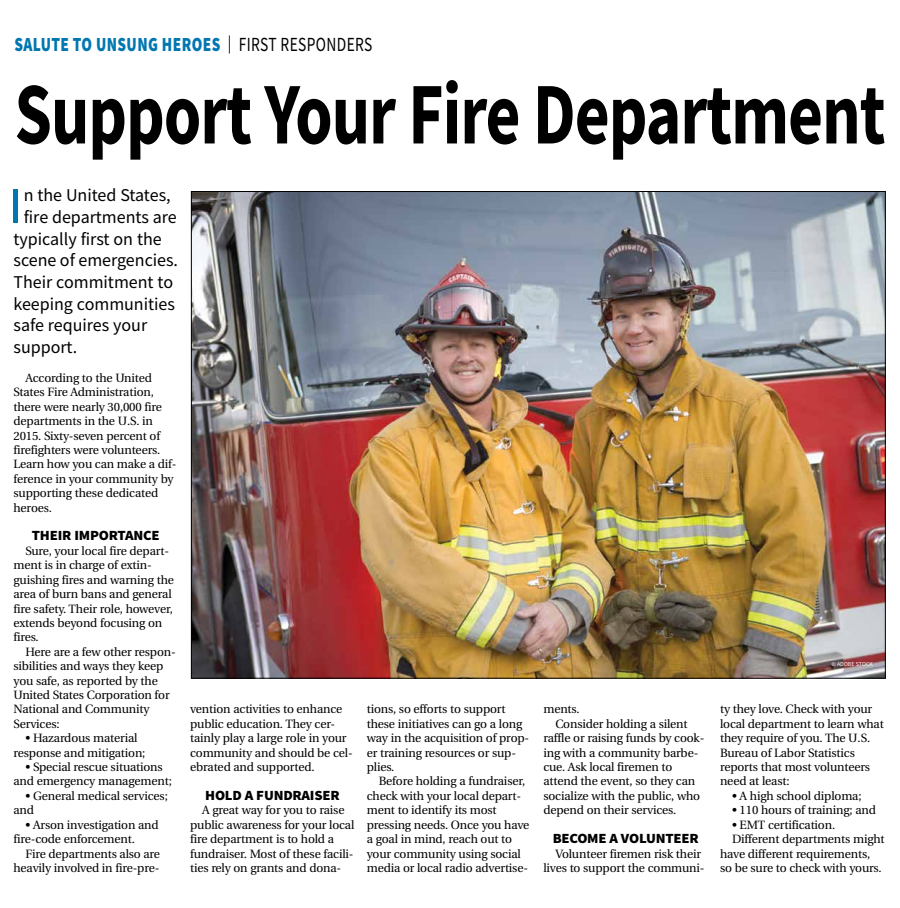
<style>
.page{position:relative;width:900px;height:908px;background:#fff}
.page>*{position:absolute;margin:0;border:0;box-sizing:border-box;transform-origin:0 0}
.t1{font:700 87.8px "Source Sans Pro";letter-spacing:-.015em;color:#000;scale:.77 1}
.t2{font:50.9px "Source Sans Pro";color:#0077b1;scale:1.1 1}
.t3{font:900 20px "Source Sans Pro";letter-spacing:.025em;color:#0077b1;scale:.77 1}
.t4{font:18px "Source Sans Pro";color:#000}
.t5{font:900 14px "Source Sans Pro";letter-spacing:-.015em;color:#000;scale:1.05 1}
.t6{font:12px/14.4px "Utopia";letter-spacing:-.015em;color:#000}
.t7{font:6px "Source Sans Pro";color:#fff}
.s1{font-weight:400;font-size:18px;color:#000}
.s2{font-weight:400;color:#000}
</style>
<div class="page">
<img style="left:193px;top:193px;width:691px;height:483px">
<h3 class="t3" style="left:14px;top:31px;width:466px">SALUTE TO UNSUNG HEROES <span class="s1">|</span> <span class="s2">FIRST RESPONDERS</span></h3>
<h1 class="t1" style="left:14px;top:55px;width:1133px">Support Your Fire Department</h1>
<h2 class="t2" style="left:8px;top:174px;width:15px">I</h2>
<h3 class="t4" style="left:24px;top:184px;width:148px">n the United States,</h3>
<h3 class="t4" style="left:24px;top:205px;width:155px">fire departments are</h3>
<h3 class="t4" style="left:14px;top:227px;width:150px">typically first on the</h3>
<h3 class="t4" style="left:14px;top:249px;width:166px">scene of emergencies.</h3>
<h3 class="t4" style="left:14px;top:270px;width:161px">Their commitment to</h3>
<h3 class="t4" style="left:14px;top:292px;width:163px">keeping communities</h3>
<h3 class="t4" style="left:14px;top:313px;width:135px">safe requires your</h3>
<h3 class="t4" style="left:14px;top:335px;width:65px">support.</h3>
<p class="t6" style="left:14px;top:371px;width:165px;text-indent:12px">According to the United<br>States Fire Administration, there were nearly 30,000 fire departments in the U.S. in<br>2015. Sixty-seven percent of firefighters were volunteers.<br>Learn how you can make a dif&shy;ference in your community by supporting these dedicated heroes.</p>
<p class="t5" style="left:32px;top:526px;width:123px">THEIR IMPORTANCE</p>
<p class="t6" style="left:14px;top:543px;width:162px;text-indent:12px">Sure, your local fire depart&shy;ment is in charge of extin&shy;guishing fires and warning the area of burn bans and general fire safety. Their role, however, extends beyond focusing on fires.</p>
<p class="t6" style="left:14px;top:644px;width:164px;text-indent:12px">Here are a few other respon&shy;sibilities and ways they keep you safe, as reported by the<br>United States Corporation for<br>National and Community<br>Services:</p>
<p class="t6" style="left:14px;top:731px;width:133px;text-align:center">• Hazardous material response and mitigation;</p>
<p class="t6" style="left:14px;top:759px;width:160px;text-align:center">• Special rescue situations and emergency management;</p>
<p class="t6" style="left:14px;top:788px;width:156px;text-indent:12px">• General medical services; and</p>
<p class="t6" style="left:14px;top:817px;width:147px;text-indent:12px">• Arson investigation and fire-code enforcement.</p>
<p class="t6" style="left:14px;top:846px;width:148px;text-align:right">Fire departments also are heavily involved in fire-pre-</p>
<p class="t6" style="left:190px;top:702px;width:164px">vention activities to enhance public education. They cer&shy;tainly play a large role in your community and should be cel&shy;ebrated and supported.</p>
<p class="t5" style="left:205px;top:785px;width:130px">HOLD A FUNDRAISER</p>
<p class="t6" style="left:190px;top:803px;width:166px;text-indent:12px">A great way for you to raise public awareness for your local fire department is to hold a fundraiser. Most of these facili&shy;ties rely on grants and dona-</p>
<p class="t6" style="left:367px;top:702px;width:164px">tions, so efforts to support these initiatives can go a long way in the acquisition of prop&shy;er training resources or sup&shy;plies.</p>
<p class="t6" style="left:367px;top:774px;width:164px;text-indent:12px">Before holding a fundraiser, check with your local depart&shy;ment to identify its most pressing needs. Once you have a goal in mind, reach out to your community using social media or local radio advertise-</p>
<p class="t6" style="left:543px;top:702px;width:38px">ments.</p>
<p class="t6" style="left:555px;top:716px;width:134px">Consider holding a silent</p>
<p class="t6" style="left:543px;top:731px;width:162px">raffle or raising funds by cook-</p>
<p class="t6" style="left:543px;top:745px;width:156px">ing with a community barbe-</p>
<p class="t6" style="left:543px;top:759px;width:131px">cue. Ask local firemen to</p>
<p class="t6" style="left:543px;top:774px;width:153px">attend the event, so they can</p>
<p class="t6" style="left:543px;top:788px;width:158px">socialize with the public, who</p>
<p class="t6" style="left:543px;top:803px;width:134px">depend on their services.</p>
<p class="t5" style="left:553px;top:828px;width:141px">BECOME A VOLUNTEER</p>
<p class="t6" style="left:543px;top:846px;width:163px;text-align:right">Volunteer firemen risk their lives to support the communi-</p>
<p class="t7" style="left:831px;top:659px;width:43px">© ADOBE STOCK</p>
<p class="t6" style="left:720px;top:702px;width:165px">ty they love. Check with your local department to learn what they require of you. The U.S.<br>Bureau of Labor Statistics reports that most volunteers need at least:</p>
<p class="t6" style="left:732px;top:788px;width:131px">• A high school diploma;</p>
<p class="t6" style="left:732px;top:803px;width:145px">• 110 hours of training; and</p>
<p class="t6" style="left:732px;top:817px;width:105px">• EMT certification.</p>
<p class="t6" style="left:732px;top:831px;width:154px">Different departments might</p>
<p class="t6" style="left:720px;top:846px;width:152px">have different requirements,</p>
<p class="t6" style="left:720px;top:860px;width:163px">so be sure to check with yours.</p>
</div>
